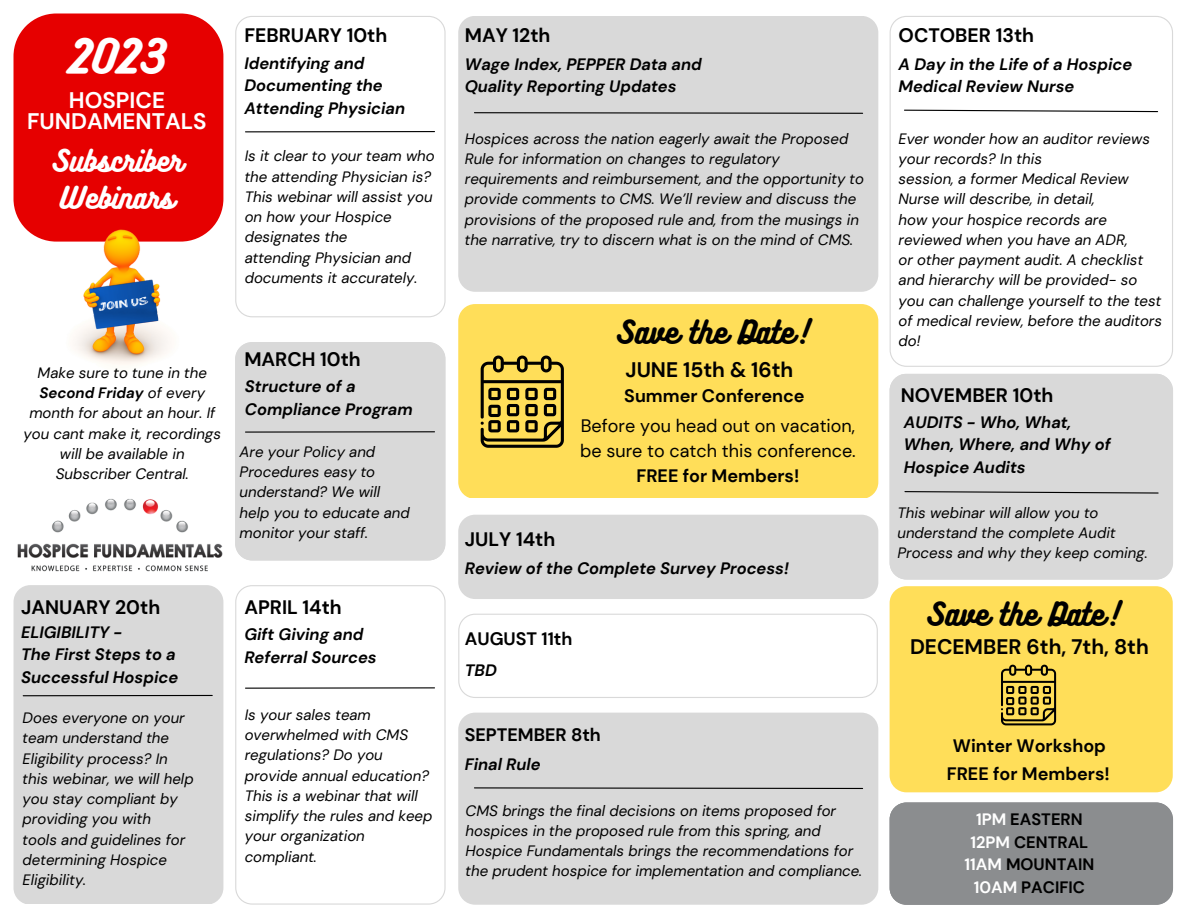
<style>
.page{position:relative;width:1188px;height:918px;background:#fff}
.page>*{position:absolute;margin:0;border:0;box-sizing:border-box;transform-origin:0 0}
.t1{font:42px "Bukhari Script";color:#fff}
.t2{font:28.5px "Bukhari Script";color:#000}
.t3{font:27px/37.2px "Bukhari Script";color:#fff;text-align:center}
.t4{font:700 22.5px/21.3px "DM Sans";color:#fff;text-align:center}
.t5{font:700 21px "DM Sans";color:#000}
.t6{font:700 19.5px "DM Sans";color:#000}
.t7{font:700 18px "DM Sans";color:#000}
.t8{font:18px/24.8px "DM Sans";color:#000}
.t9{font:italic 700 16.5px/22.5px "DM Sans";color:#000}
.t10{font:700 16.5px/22.5px "DM Sans";color:#000;text-align:center}
.t11{font:italic 15px/20.2px "DM Sans";color:#000}
.s1{font-weight:700}
.s2{color:#fff}
</style>
<div class="page">
<div style="left:14px;top:14px;width:209px;height:228px;background:#e60000"></div>
<img style="left:65px;top:223px;width:114px;height:142px">
<img style="left:17px;top:498px;width:206px;height:74px">
<div style="left:14px;top:585px;width:209px;height:319px;background:#d9d9d9;border-radius:17px"></div>
<hr style="left:23px;top:695px;width:189px;height:1px;background:#000">
<svg style="left:235px;top:16px;width:211px;height:301px"></svg>
<div style="left:235px;top:342px;width:211px;height:218px;background:#d9d9d9"></div>
<svg style="left:235px;top:585px;width:211px;height:320px"></svg>
<hr style="left:246px;top:687px;width:189px;height:2px;background:#000">
<div style="left:458px;top:16px;width:420px;height:275px;background:#d9d9d9;border-radius:17px"></div>
<svg style="left:474px;top:112px;width:389px;height:2px"></svg>
<hr style="left:246px;top:431px;width:189px;height:2px;background:#000">
<hr style="left:246px;top:131px;width:189px;height:1px;background:#000">
<svg style="left:890px;top:16px;width:283px;height:351px"></svg>
<div style="left:458px;top:304px;width:420px;height:194px;background:#ffde59;border-radius:17px"></div>
<svg style="left:481px;top:356px;width:83px;height:92px"></svg>
<div style="left:458px;top:515px;width:420px;height:84px;background:#d9d9d9;border-radius:17px"></div>
<svg style="left:458px;top:614px;width:420px;height:84px"></svg>
<div style="left:458px;top:713px;width:420px;height:192px;background:#d9d9d9;border-radius:17px"></div>
<svg style="left:474px;top:787px;width:389px;height:2px"></svg>
<svg style="left:903px;top:109px;width:256px;height:4px"></svg>
<div style="left:890px;top:374px;width:283px;height:206px;background:#d9d9d9"></div>
<svg style="left:904px;top:490px;width:255px;height:4px"></svg>
<div style="left:890px;top:586px;width:283px;height:206px;background:#ffde59;border-radius:17px"></div>
<svg style="left:1001px;top:665px;width:55px;height:60px"></svg>
<div style="left:890px;top:802px;width:283px;height:103px;background:#8b8d8f"></div>
<h1 class="t1" style="left:68px;top:29px;width:99px">2023</h1>
<h3 class="t4" style="left:27px;top:89px;width:181px">HOSPICE<br>FUNDAMENTALS</h3>
<h3 class="t3" style="left:51px;top:141px;width:133px">Subscriber<br>Webinars</h3>
<h3 class="t6" style="left:244px;top:23px;width:144px">FEBRUARY 10th</h3>
<p class="t9" style="left:244px;top:52px;width:162px">Identifying and<br>Documenting the<br>Attending Physician</p>
<p class="t11" style="left:245px;top:146px;width:191px">Is it clear to your team who the attending Physician is?<br>This webinar will assist you on how your Hospice designates the<br>attending Physician and documents it accurately.</p>
<p class="t11" style="left:24px;top:363px;width:199px;text-align:center">Make sure to tune in the<br><span class="s1">Second Friday</span> of every month for about an hour. If you cant make it, recordings will be available in<br>Subscriber Central.</p>
<h3 class="t6" style="left:244px;top:347px;width:118px">MARCH 10th</h3>
<p class="t9" style="left:245px;top:375px;width:169px">Structure of a<br>Compliance Program</p>
<p class="t11" style="left:240px;top:442px;width:172px">Are your Policy and<br>Procedures easy to understand? We will help you to educate and monitor your staff.</p>
<h3 class="t6" style="left:21px;top:594px;width:141px">JANUARY 20th</h3>
<p class="t9" style="left:21px;top:621px;width:159px">ELIGIBILITY -<br>The First Steps to a<br>Successful Hospice</p>
<p class="t11" style="left:23px;top:708px;width:172px">Does everyone on your team understand the<br>Eligibility process? In this webinar, we will help you stay compliant by providing you with<br>tools and guidelines for determining Hospice<br>Eligibility.</p>
<h3 class="t6" style="left:244px;top:594px;width:99px">APRIL 14th</h3>
<p class="t9" style="left:244px;top:623px;width:134px">Gift Giving and<br>Referral Sources</p>
<p class="t11" style="left:245px;top:705px;width:189px">Is your sales team overwhelmed with CMS regulations? Do you provide annual education?<br>This is a webinar that will simplify the rules and keep your organization compliant.</p>
<h3 class="t6" style="left:465px;top:23px;width:87px">MAY 12th</h3>
<p class="t9" style="left:465px;top:53px;width:238px">Wage Index, PEPPER Data and<br>Quality Reporting Updates</p>
<p class="t11" style="left:465px;top:128px;width:401px">Hospices across the nation eagerly await the Proposed Rule for information on changes to regulatory requirements and reimbursement, and the opportunity to provide comments to CMS. We’ll review and discuss the provisions of the proposed rule and, from the musings in the narrative, try to discern what is on the mind of CMS.</p>
<h2 class="t2" style="left:616px;top:314px;width:195px">Save the Date!</h2>
<h3 class="t5" style="left:626px;top:356px;width:169px">JUNE 15th &amp; 16th</h3>
<p class="t7" style="left:624px;top:384px;width:182px">Summer Conference</p>
<p class="t8" style="left:580px;top:414px;width:277px">Before you head out on vacation, be sure to catch this conference.</p>
<p class="t7" style="left:636px;top:464px;width:164px">FREE for Members!</p>
<h3 class="t6" style="left:465px;top:527px;width:92px">JULY 14th</h3>
<p class="t9" style="left:465px;top:558px;width:326px">Review of the Complete Survey Process!</p>
<p class="t7" style="left:465px;top:628px;width:109px">AUGUST 11th</p>
<p class="t9" style="left:465px;top:659px;width:34px">TBD</p>
<p class="t7" style="left:465px;top:723px;width:138px">SEPTEMBER 8th</p>
<p class="t9" style="left:465px;top:754px;width:77px">Final Rule</p>
<p class="t11" style="left:466px;top:800px;width:398px">CMS brings the final decisions on items proposed for hospices in the proposed rule from this spring, and Hospice Fundamentals brings the recommendations for the prudent hospice for implementation and compliance.</p>
<h3 class="t6" style="left:899px;top:23px;width:137px">OCTOBER 13th</h3>
<p class="t9" style="left:899px;top:53px;width:235px">A Day in the Life of a Hospice<br>Medical Review Nurse</p>
<p class="t11" style="left:899px;top:128px;width:265px">Ever wonder how an auditor reviews your records? In this<br>session, a former Medical Review<br>Nurse will describe, in detail,<br>how your hospice records are reviewed when you have an ADR,<br>or other payment audit. A checklist and hierarchy will be provided- so you can challenge yourself to the test of medical review, before the auditors do!</p>
<h3 class="t6" style="left:901px;top:383px;width:154px">NOVEMBER 10th</h3>
<p class="t9" style="left:904px;top:411px;width:208px">AUDITS - Who, What,<br>When, Where, and Why of<br>Hospice Audits</p>
<p class="t11" style="left:897px;top:503px;width:252px">This webinar will allow you to understand the complete Audit<br>Process and why they keep coming.</p>
<h2 class="t2" style="left:926px;top:595px;width:195px">Save the Date!</h2>
<h3 class="t5" style="left:910px;top:634px;width:240px">DECEMBER 6th, 7th, 8th</h3>
<p class="t7" style="left:953px;top:734px;width:155px">Winter Workshop</p>
<p class="t7" style="left:947px;top:762px;width:164px">FREE for Members!</p>
<p class="t10" style="left:965px;top:809px;width:131px"><span class="s2">1PM</span> EASTERN<br><span class="s2">12PM</span> CENTRAL<br><span class="s2">11AM</span> MOUNTAIN<br><span class="s2">10AM</span> PACIFIC</p>
</div>
